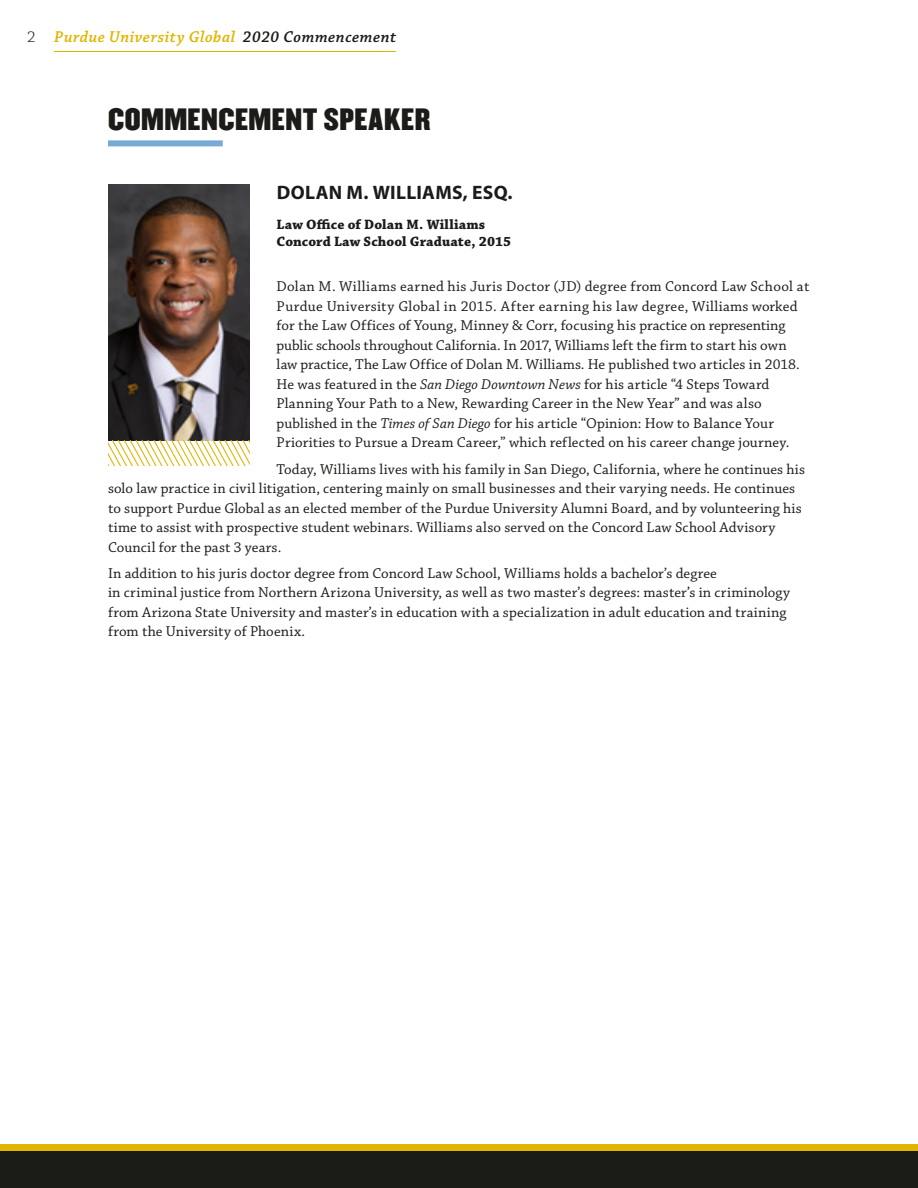
<style>
.page{position:relative;width:918px;height:1188px;background:#fff}
.page>*{position:absolute;margin:0;border:0;box-sizing:border-box;transform-origin:0 0}
.t1{font:27px "Champion Middleweight";letter-spacing:.02em;color:#1b1b18}
.t2{font:700 19.5px "Myriad Pro";letter-spacing:.015em;color:#1b1b18}
.t3{font:italic 600 16.5px "Chaparral Pro";letter-spacing:.03em;color:#e0b500}
.Body_with_leader_dot{font:15px/19.5px "Chaparral Pro";letter-spacing:.01em;color:#1b1b18}
.H3-Alt{font:700 14.25px/16.5px "Chaparral Pro";letter-spacing:.01em;color:#1b1b18}
.s1{font-weight:300;font-style:normal;color:#1b1b18}
.s2{color:#1b1b18}
.s3{font-style:italic}
</style>
<div class="page">
<hr style="left:54px;top:51px;width:342px;height:1px;background:#e0b500">
<div style="left:0;top:1144px;width:918px;height:7px;background:#e0b500"></div>
<div style="left:0;top:1151px;width:918px;height:37px;background:#1b1b18"></div>
<div style="left:108px;top:140px;width:115px;height:6px;background:#79a9d5"></div>
<img style="left:108px;top:185px;width:142px;height:256px">
<svg style="left:108px;top:441px;width:142px;height:25px"></svg>
<p class="t3" style="left:27px;top:28px;width:371px"><span class="s1">2</span> Purdue University Global <span class="s2">2020 Commencement</span></p>
<h1 class="t1" style="left:108px;top:97px;width:324px">COMMENCEMENT SPEAKER</h1>
<h2 class="t2" style="left:277px;top:180px;width:237px">DOLAN M. WILLIAMS, ESQ.</h2>
<h3 class="H3-Alt" style="left:277px;top:217px;width:236px">Law Office of Dolan M. Williams<br>Concord Law School Graduate, 2015</h3>
<p class="Body_with_leader_dot" style="left:277px;top:277px;width:534px">Dolan M. Williams earned his Juris Doctor (JD) degree from Concord Law School at Purdue University Global in 2015. After earning his law degree, Williams worked for the Law Offices of Young, Minney &amp; Corr, focusing his practice on representing public schools throughout California. In 2017, Williams left the firm to start his own law practice, The Law Office of Dolan M. Williams. He published two articles in 2018.<br>He was featured in the <span class="s3">San Diego Downtown News</span> for his article “4 Steps Toward Planning Your Path to a New, Rewarding Career in the New Year” and was also published in the <span class="s3">Times of San Diego</span> for his article “Opinion: How to Balance Your Priorities to Pursue a Dream Career,” which reflected on his career change journey.</p>
<p class="Body_with_leader_dot" style="left:108px;top:460px;width:699px;text-indent:169px">Today, Williams lives with his family in San Diego, California, where he continues his solo law practice in civil litigation, centering mainly on small businesses and their varying needs. He continues to support Purdue Global as an elected member of the Purdue University Alumni Board, and by volunteering his time to assist with prospective student webinars. Williams also served on the Concord Law School Advisory Council for the past 3 years.</p>
<p class="Body_with_leader_dot" style="left:108px;top:564px;width:684px">In addition to his juris doctor degree from Concord Law School, Williams holds a bachelor’s degree<br>in criminal justice from Northern Arizona University, as well as two master’s degrees: master’s in criminology from Arizona State University and master’s in education with a specialization in adult education and training from the University of Phoenix.</p>
</div>
